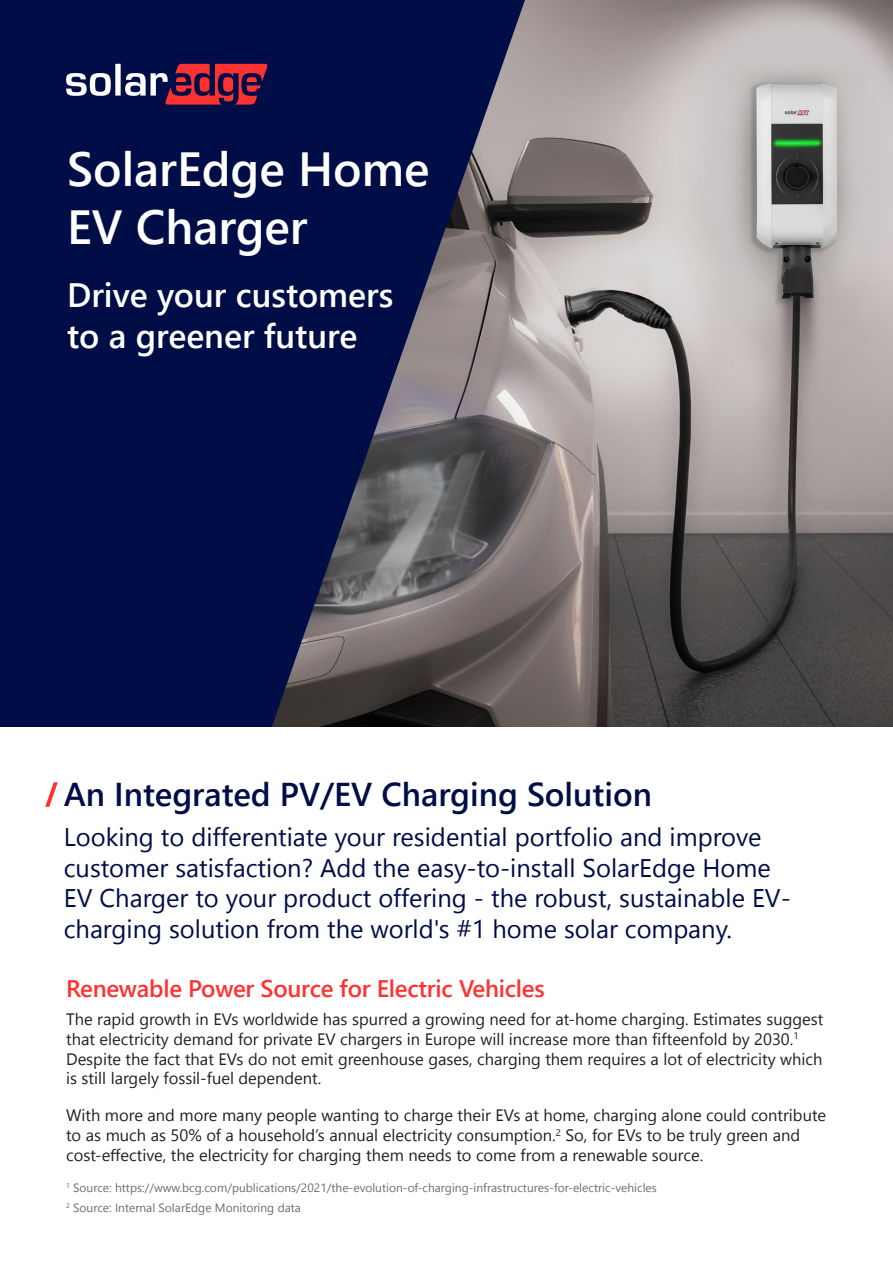
<style>
.page{position:relative;width:893px;height:1263px;background:#fff}
.page>*{position:absolute;margin:0;border:0;box-sizing:border-box;transform-origin:0 0}
.Main_title{font:600 47.85px/57.4px "Segoe UI";color:#fff}
.Main_title-2{font:600 33.9px/40.7px "Segoe UI";color:#fff}
.Body_Header{font:600 33px "Segoe UI";color:#000d46}
.Body_Header-2{font:25.5px/30.6px "Segoe UI";color:#000d46}
.Main_subtitle_n{font:600 24px "Segoe UI";letter-spacing:-.01em;color:#ff3232}
.t1{font:16.5px/19.8px "Segoe UI";color:#231f20}
.t2{font:12px "Segoe UI";color:#6c6d70}
</style>
<div class="page">
<img style="left:525px;top:0;width:368px;height:727px">
<svg style="left:0;top:0;width:525px;height:727px;fill:#000d46"></svg>
<svg style="left:66px;top:64px;width:202px;height:41px"></svg>
<svg style="left:45px;top:782px;width:13px;height:25px"></svg>
<p class="Main_title" style="left:67px;top:140px;width:364px">SolarEdge Home<br>EV Charger</p>
<p class="Main_title-2" style="left:67px;top:274px;width:328px">Drive your customers to a greener future</p>
<p class="Body_Header" style="left:64px;top:768px;width:590px">An Integrated PV/EV Charging Solution</p>
<p class="Body_Header-2" style="left:64px;top:821px;width:729px">Looking to differentiate your residential portfolio and improve customer satisfaction? Add the easy-to-install SolarEdge Home EV Charger to your product offering - the robust, sustainable EV&shy;charging solution from the world's #1 home solar company.</p>
<p class="Main_subtitle_n" style="left:66px;top:970px;width:480px">Renewable Power Source for Electric Vehicles</p>
<p class="t1" style="left:66px;top:1009px;width:759px">The rapid growth in EVs worldwide has spurred a growing need for at-home charging. Estimates suggest that electricity demand for private EV chargers in Europe will increase more than fifteenfold by 2030.<sup>1<br></sup>Despite the fact that EVs do not emit greenhouse gases, charging them requires a lot of electricity which is still largely fossil-fuel dependent.</p>
<p class="t1" style="left:66px;top:1105px;width:761px">With more and more many people wanting to charge their EVs at home, charging alone could contribute to as much as 50% of a household’s annual electricity consumption.<sup>2</sup> So, for EVs to be truly green and cost-effective, the electricity for charging them needs to come from a renewable source.</p>
<p class="t2" style="left:66px;top:1178px;width:592px"><sup>1</sup> Source: https://www.bcg.com/publications/2021/the-evolution-of-charging-infrastructures-for-electric-vehicles</p>
<p class="t2" style="left:66px;top:1198px;width:236px"><sup>2</sup> Source: Internal SolarEdge Monitoring data</p>
</div>
